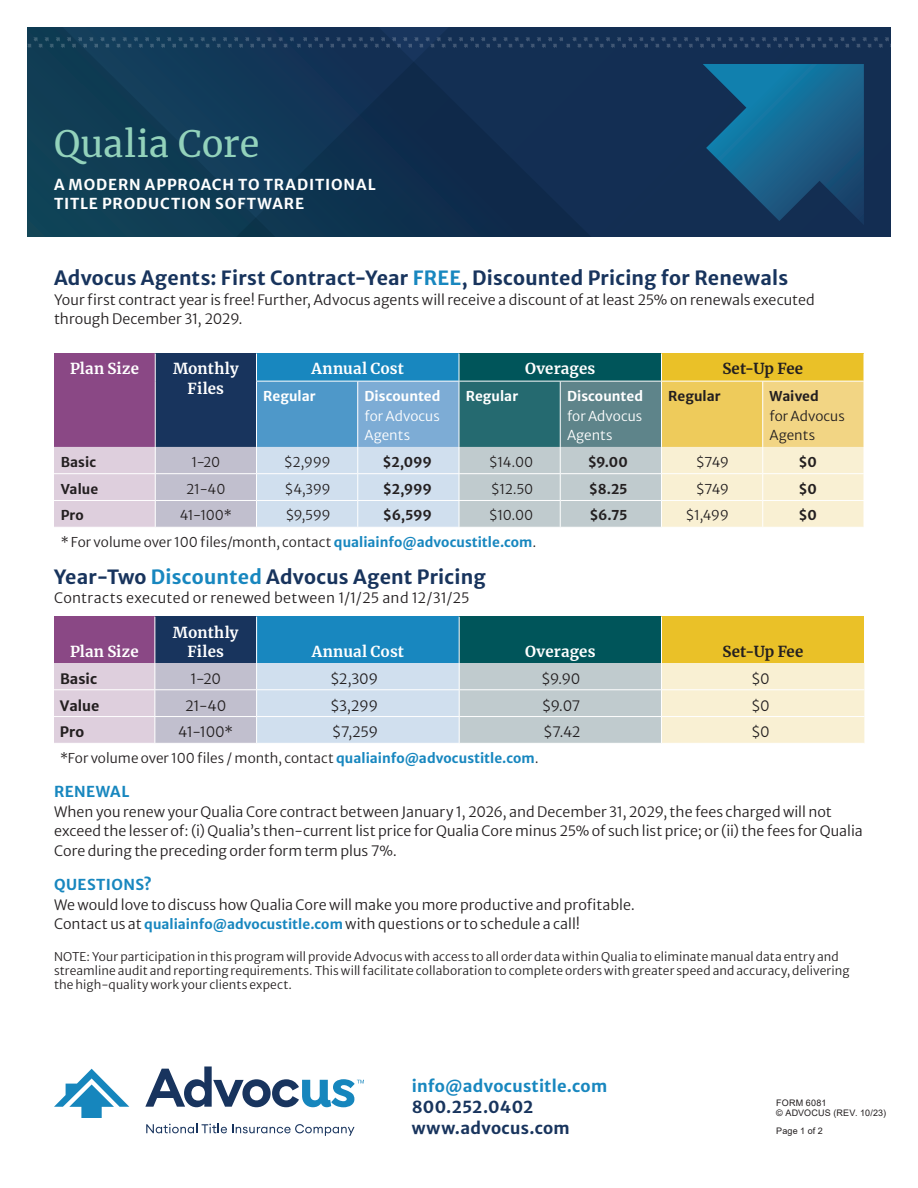
<style>
.page{position:relative;width:918px;height:1188px;background:#fff}
.page>*{position:absolute;margin:0;border:0;box-sizing:border-box;transform-origin:0 0}
.t1{font:36px "Merriweather";letter-spacing:.005em;color:#93d2bb}
.t2{font:700 19.5px "Merriweather Sans";letter-spacing:.01em;color:#18345d}
.t3{font:700 16.5px/21px "Merriweather Sans";letter-spacing:.015em;color:#18345d}
.t4{font:700 16.5px "Merriweather Sans";letter-spacing:.01em;color:#1887bf}
.t5{font:700 15px/19.5px "Merriweather";letter-spacing:.015em;color:#fff;text-align:center}
.t6{font:700 15px/19.5px "Merriweather Sans";letter-spacing:.055em;color:#fff}
.t7{font:700 15px "Merriweather";letter-spacing:.015em;color:#231f20}
.t8{font:700 15px "Merriweather Sans";letter-spacing:.03em;color:#1887bf}
.t9{font:300 14.25px/19.5px "Merriweather Sans";color:#231f20}
.t10{font:300 14.25px "Merriweather Sans";letter-spacing:.02em;color:#231f20}
.t11{font:700 14.25px "Merriweather Sans";color:#231f20}
.t12{font:300 13.5px/19.5px "Merriweather Sans";color:#231f20}
.t13{font:700 13.5px "Merriweather Sans";color:#231f20}
.t14{font:700 13.5px "Merriweather Sans";letter-spacing:.005em;color:#fff}
.t15{font:300 13.5px/19.5px "Merriweather Sans";color:#fff}
.t16{font:300 12px/14.4px "Merriweather Sans";letter-spacing:.005em;color:#231f20}
.t17{font:9px/10.8px "Arial";letter-spacing:.02em;color:#231f20}
.s1{color:#1887bf}
.s2{font-weight:700;color:#1887bf}
.s3{font-weight:700;font-size:13.5px;color:#1887bf}
</style>
<div class="page">
<div style="left:27px;top:27px;width:55px;height:209px;background:#103f55"></div>
<svg style="left:82px;top:27px;width:809px;height:209px"></svg>
<svg style="left:146px;top:1124px;width:209px;height:12px"></svg>
<svg style="left:54px;top:1069px;width:75px;height:49px"></svg>
<svg style="left:145px;top:1066px;width:219px;height:41px"></svg>
<svg style="left:703px;top:64px;width:161px;height:161px"></svg>
<svg style="left:27px;top:37px;width:864px;height:11px"></svg>
<div style="left:54px;top:354px;width:101px;height:93px;background:#8a4885"></div>
<div style="left:155px;top:354px;width:101px;height:93px;background:#18345d"></div>
<div style="left:256px;top:354px;width:203px;height:27px;background:#1887bf"></div>
<div style="left:459px;top:354px;width:203px;height:27px;background:#00555a"></div>
<div style="left:662px;top:354px;width:202px;height:27px;background:#eac128"></div>
<div style="left:256px;top:381px;width:102px;height:66px;background:#4e98c9"></div>
<div style="left:358px;top:381px;width:101px;height:66px;background:#7dacd5"></div>
<div style="left:459px;top:381px;width:101px;height:66px;background:#256a70"></div>
<div style="left:560px;top:381px;width:102px;height:66px;background:#5e848a"></div>
<div style="left:662px;top:381px;width:101px;height:66px;background:#eecb5b"></div>
<div style="left:763px;top:381px;width:101px;height:66px;background:#f2d584"></div>
<svg style="left:459px;top:354px;width:1px;height:27px"></svg>
<svg style="left:661px;top:354px;width:1px;height:27px"></svg>
<svg style="left:54px;top:447px;width:810px;height:80px"></svg>
<hr style="left:256px;top:381px;width:102px;height:1px;background:#fff">
<hr style="left:358px;top:381px;width:101px;height:1px;background:#fff">
<hr style="left:357px;top:381px;width:1px;height:66px;background:#fff">
<hr style="left:459px;top:381px;width:101px;height:1px;background:#fff">
<hr style="left:459px;top:381px;width:1px;height:66px;background:#fff">
<hr style="left:560px;top:381px;width:102px;height:1px;background:#fff">
<hr style="left:560px;top:381px;width:1px;height:66px;background:#fff">
<hr style="left:662px;top:381px;width:101px;height:1px;background:#fff">
<hr style="left:661px;top:381px;width:1px;height:66px;background:#fff">
<hr style="left:763px;top:381px;width:101px;height:1px;background:#fff">
<hr style="left:762px;top:381px;width:1px;height:66px;background:#fff">
<svg style="left:155px;top:354px;width:1px;height:27px"></svg>
<svg style="left:256px;top:354px;width:1px;height:27px"></svg>
<hr style="left:155px;top:381px;width:1px;height:66px;background:#fff">
<hr style="left:256px;top:381px;width:1px;height:66px;background:#fff">
<div style="left:54px;top:617px;width:101px;height:46px;background:#8a4885"></div>
<div style="left:155px;top:617px;width:102px;height:46px;background:#18345d"></div>
<div style="left:257px;top:617px;width:202px;height:46px;background:#1887bf"></div>
<div style="left:459px;top:617px;width:203px;height:46px;background:#00555a"></div>
<div style="left:662px;top:617px;width:202px;height:46px;background:#eac128"></div>
<svg style="left:54px;top:663px;width:810px;height:80px"></svg>
<hr style="left:154px;top:617px;width:1px;height:46px;background:#fff">
<hr style="left:256px;top:617px;width:1px;height:46px;background:#fff">
<hr style="left:459px;top:617px;width:1px;height:46px;background:#fff">
<hr style="left:661px;top:617px;width:1px;height:46px;background:#fff">
<h1 class="t1" style="left:54px;top:119px;width:207px">Qualia Core</h1>
<p class="t6" style="left:54px;top:173px;width:323px">A MODERN APPROACH TO TRADITIONAL<br>TITLE PRODUCTION SOFTWARE</p>
<h2 class="t2" style="left:54px;top:260px;width:736px">Advocus Agents: First Contract-Year <span class="s1">FREE</span>, Discounted Pricing for Renewals</h2>
<p class="t9" style="left:54px;top:288px;width:762px">Your first contract year is free! Further, Advocus agents will receive a discount of at least 25% on renewals executed through December 31, 2029.</p>
<p class="t5" style="left:70px;top:359px;width:70px">Plan Size</p>
<p class="t5" style="left:173px;top:359px;width:67px">Monthly<br>Files</p>
<p class="t5" style="left:312px;top:359px;width:94px">Annual Cost</p>
<p class="t5" style="left:525px;top:359px;width:72px">Overages</p>
<p class="t7" style="left:722px;top:359px;width:82px">Set-Up Fee</p>
<p class="t14" style="left:263px;top:384px;width:54px">Regular</p>
<p class="t14" style="left:364px;top:384px;width:78px">Discounted</p>
<p class="t15" style="left:364px;top:404px;width:77px">for Advocus<br>Agents</p>
<p class="t13" style="left:668px;top:384px;width:54px">Regular</p>
<p class="t13" style="left:770px;top:384px;width:51px">Waived</p>
<p class="t12" style="left:770px;top:404px;width:77px">for Advocus<br>Agents</p>
<p class="t14" style="left:466px;top:384px;width:54px">Regular</p>
<p class="t14" style="left:567px;top:384px;width:78px">Discounted</p>
<p class="t15" style="left:567px;top:404px;width:77px">for Advocus<br>Agents</p>
<p class="t13" style="left:61px;top:450px;width:37px">Basic</p>
<p class="t12" style="left:191px;top:451px;width:30px">1-20</p>
<p class="t12" style="left:284px;top:451px;width:48px">$2,999</p>
<p class="t13" style="left:383px;top:450px;width:51px">$2,099</p>
<p class="t12" style="left:489px;top:451px;width:46px">$14.00</p>
<p class="t13" style="left:588px;top:450px;width:42px">$9.00</p>
<p class="t12" style="left:696px;top:451px;width:35px">$749</p>
<p class="t13" style="left:798px;top:450px;width:20px">$0</p>
<p class="t13" style="left:61px;top:477px;width:39px">Value</p>
<p class="t12" style="left:186px;top:477px;width:41px">21-40</p>
<p class="t12" style="left:284px;top:477px;width:48px">$4,399</p>
<p class="t13" style="left:383px;top:477px;width:50px">$2,999</p>
<p class="t12" style="left:491px;top:477px;width:44px">$12.50</p>
<p class="t13" style="left:589px;top:477px;width:40px">$8.25</p>
<p class="t12" style="left:696px;top:477px;width:35px">$749</p>
<p class="t13" style="left:798px;top:477px;width:20px">$0</p>
<p class="t13" style="left:61px;top:503px;width:25px">Pro</p>
<p class="t12" style="left:180px;top:504px;width:54px">41-100*</p>
<p class="t12" style="left:285px;top:504px;width:47px">$9,599</p>
<p class="t13" style="left:383px;top:503px;width:51px">$6,599</p>
<p class="t12" style="left:489px;top:504px;width:46px">$10.00</p>
<p class="t13" style="left:589px;top:503px;width:40px">$6.75</p>
<p class="t12" style="left:685px;top:504px;width:45px">$1,499</p>
<p class="t13" style="left:798px;top:503px;width:20px">$0</p>
<p class="t12" style="left:61px;top:531px;width:477px">* For volume over 100 files/month, contact <span class="s2">qualiainfo@advocustitle.com</span>.</p>
<h2 class="t2" style="left:54px;top:559px;width:433px">Year-Two <span class="s1">Discounted</span> Advocus Agent Pricing</h2>
<p class="t10" style="left:54px;top:586px;width:417px">Contracts executed or renewed between 1/1/25 and 12/31/25</p>
<p class="t5" style="left:70px;top:641px;width:70px">Plan Size</p>
<p class="t5" style="left:173px;top:622px;width:67px">Monthly<br>Files</p>
<p class="t5" style="left:312px;top:641px;width:94px">Annual Cost</p>
<p class="t5" style="left:525px;top:641px;width:72px">Overages</p>
<p class="t7" style="left:723px;top:641px;width:82px">Set-Up Fee</p>
<p class="t11" style="left:60px;top:666px;width:39px">Basic</p>
<p class="t9" style="left:191px;top:667px;width:32px">1-20</p>
<p class="t9" style="left:330px;top:667px;width:50px">$2,309</p>
<p class="t9" style="left:541px;top:667px;width:41px">$9.90</p>
<p class="t9" style="left:751px;top:667px;width:20px">$0</p>
<p class="t11" style="left:60px;top:693px;width:41px">Value</p>
<p class="t9" style="left:185px;top:694px;width:43px">21-40</p>
<p class="t9" style="left:330px;top:694px;width:50px">$3,299</p>
<p class="t9" style="left:542px;top:694px;width:40px">$9.07</p>
<p class="t9" style="left:751px;top:694px;width:20px">$0</p>
<p class="t11" style="left:60px;top:719px;width:26px">Pro</p>
<p class="t9" style="left:178px;top:721px;width:56px">41-100*</p>
<p class="t9" style="left:332px;top:721px;width:48px">$7,259</p>
<p class="t9" style="left:543px;top:721px;width:39px">$7.42</p>
<p class="t9" style="left:751px;top:721px;width:20px">$0</p>
<p class="t12" style="left:60px;top:747px;width:480px">*For volume over 100 files / month, contact <span class="s2">qualiainfo@advocustitle.com</span>.</p>
<p class="t8" style="left:54px;top:778px;width:77px">RENEWAL</p>
<p class="t9" style="left:54px;top:800px;width:810px">When you renew your Qualia Core contract between January 1, 2026, and December 31, 2029, the fees charged will not exceed the lesser of: (i) Qualia’s then-current list price for Qualia Core minus 25% of such list price; or (ii) the fees for Qualia<br>Core during the preceding order form term plus 7%.</p>
<p class="t8" style="left:54px;top:871px;width:99px">QUESTIONS?</p>
<p class="t9" style="left:54px;top:893px;width:582px">We would love to discuss how Qualia Core will make you more productive and profitable.<br>Contact us at <span class="s3">qualiainfo@advocustitle.com</span> with questions or to schedule a call!</p>
<p class="t16" style="left:54px;top:948px;width:797px">NOTE: Your participation in this program will provide Advocus with access to all order data within Qualia to eliminate manual data entry and streamline audit and reporting requirements. This will facilitate collaboration to complete orders with greater speed and accuracy, delivering the high-quality work your clients expect.</p>
<p class="t4" style="left:412px;top:1071px;width:197px">info@advocustitle.com</p>
<p class="t3" style="left:412px;top:1095px;width:159px">800.252.0402 www.advocus.com</p>
<p class="t17" style="left:776px;top:1097px;width:111px">FORM 6081<br>© ADVOCUS (REV. 10/23)</p>
<p class="t17" style="left:776px;top:1125px;width:48px">Page 1 of 2</p>
</div>
